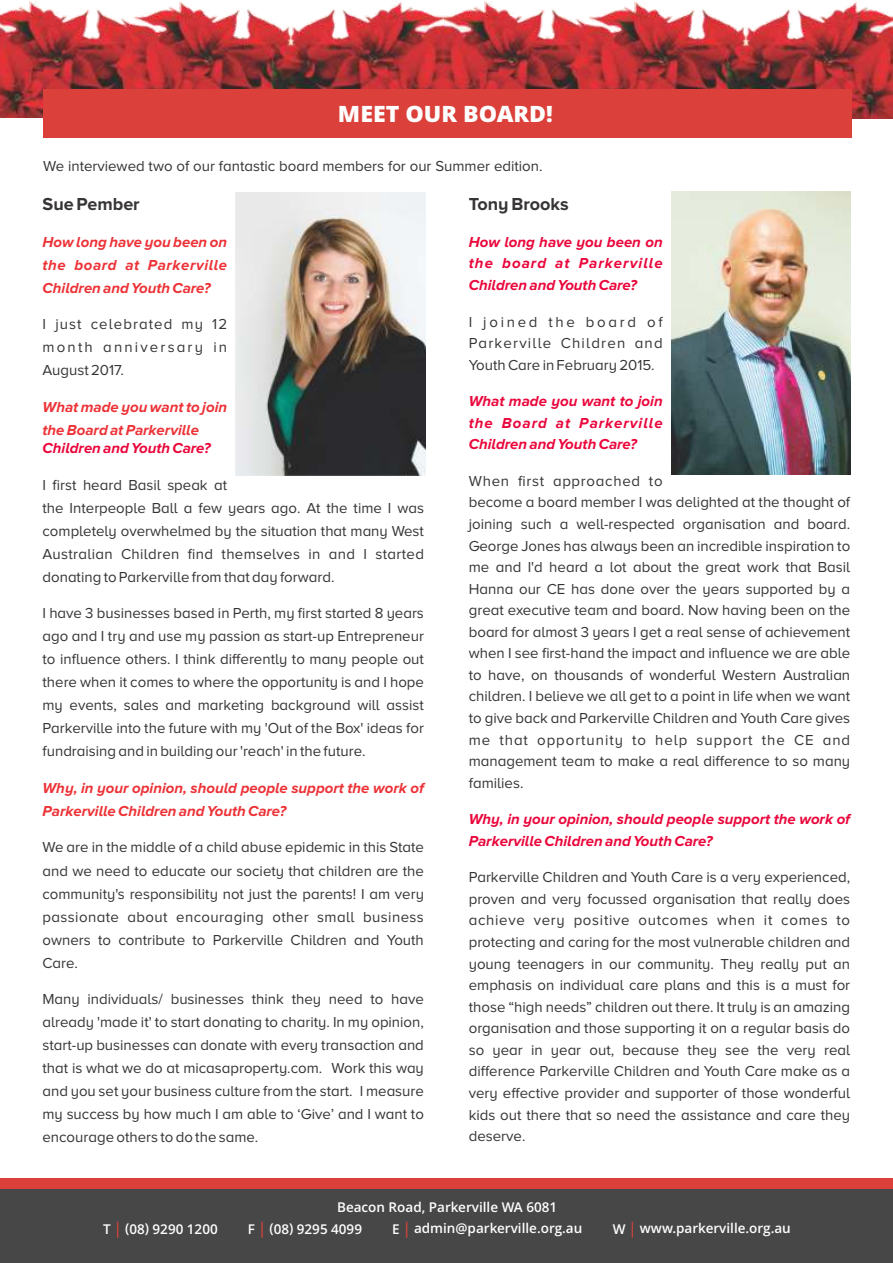
<style>
.page{position:relative;width:893px;height:1263px;background:#fff}
.page>*{position:absolute;margin:0;border:0;box-sizing:border-box;transform-origin:0 0}
.t1{font:800 22.5px "Open Sans";color:#fefefe}
.t2{font:700 18px "Proxima Nova A";color:#373435}
.t3{font:15px/21.6px "Proxima Nova A";color:#373435;text-align:justify}
.t4{font:italic 700 15px/21.6px "Proxima Nova A";color:#ea063b;text-align:justify}
.t5{font:italic 700 15px/23px "Proxima Nova A";color:#ed3237}
.t6{font:600 13.5px "Open Sans";color:#fefefe}
.s1{font-size:16.2px;color:#db413a}
</style>
<div class="page">
<img style="left:0;top:1px;width:444px;height:117px">
<img style="left:444px;top:1px;width:449px;height:117px">
<div style="left:0;top:1183px;width:893px;height:80px;background:#474748"></div>
<div style="left:0;top:1178px;width:893px;height:10px;background:#db413a"></div>
<div style="left:43px;top:89px;width:808px;height:49px;background:#db413a"></div>
<img style="left:236px;top:192px;width:189px;height:284px">
<img style="left:671px;top:192px;width:180px;height:283px">
<h1 class="t1" style="left:338px;top:104px;width:216px">MEET OUR BOARD!</h1>
<p class="t3" style="left:43px;top:156px;width:501px">We interviewed two of our fantastic board members for our Summer edition.</p>
<p class="t2" style="left:469px;top:196px;width:102px">Tony Brooks</p>
<p class="t4" style="left:469px;top:232px;width:195px">How long have you been on the board at Parkerville Children and Youth Care?</p>
<p class="t3" style="left:469px;top:311px;width:195px">I joined the board of Parkerville Children and Youth Care in February 2015.</p>
<p class="t4" style="left:469px;top:391px;width:195px">What made you want to join the Board at Parkerville Children and Youth Care?</p>
<p class="t3" style="left:469px;top:471px;width:383px;text-align:left">When first approached to<br>become a board member I was delighted at the thought of joining such a well-respected organisation and board.<br>George Jones has always been an incredible inspiration to me and I'd heard a lot about the great work that Basil Hanna our CE has done over the years supported by a great executive team and board. Now having been on the board for almost 3 years I get a real sense of achievement when I see first-hand the impact and influence we are able to have, on thousands of wonderful Western Australian children. I believe we all get to a point in life when we want to give back and Parkerville Children and Youth Care gives me that opportunity to help support the CE and management team to make a real difference to so many families.</p>
<p class="t4" style="left:469px;top:809px;width:383px">Why, in your opinion, should people support the work of<br>Parkerville Children and Youth Care?</p>
<p class="t3" style="left:469px;top:867px;width:383px">Parkerville Children and Youth Care is a very experienced, proven and very focussed organisation that really does achieve very positive outcomes when it comes to protecting and caring for the most vulnerable children and young teenagers in our community. They really put an emphasis on individual care plans and this is a must for those “high needs” children out there. It truly is an amazing organisation and those supporting it on a regular basis do so year in year out, because they see the very real difference Parkerville Children and Youth Care make as a very effective provider and supporter of those wonderful kids out there that so need the assistance and care they deserve.</p>
<p class="t2" style="left:43px;top:196px;width:99px">Sue Pember</p>
<p class="t5" style="left:43px;top:231px;width:186px;text-align:justify">How long have you been on the board at Parkerville Children and Youth Care?</p>
<p class="t3" style="left:43px;top:313px;width:186px;line-height:23px">I just celebrated my 12 month anniversary in August 2017.</p>
<p class="t5" style="left:43px;top:396px;width:186px">What made you want to join the Board at Parkerville</p>
<p class="t4" style="left:43px;top:438px;width:170px">Children and Youth Care?</p>
<p class="t3" style="left:43px;top:474px;width:383px;line-height:23px;text-align:left">I first heard Basil speak at<br>the Interpeople Ball a few years ago. At the time I was completely overwhelmed by the situation that many West Australian Children find themselves in and I started donating to Parkerville from that day forward.</p>
<p class="t3" style="left:43px;top:602px;width:383px;line-height:23px">I have 3 businesses based in Perth, my first started 8 years ago and I try and use my passion as start-up Entrepreneur to influence others. I think differently to many people out there when it comes to where the opportunity is and I hope my events, sales and marketing background will assist Parkerville into the future with my 'Out of the Box' ideas for fundraising and in building our 'reach' in the future.</p>
<p class="t5" style="left:43px;top:777px;width:383px">Why, in your opinion, should people support the work of<br>Parkerville Children and Youth Care?</p>
<p class="t3" style="left:42px;top:837px;width:383px;line-height:23px">We are in the middle of a child abuse epidemic in this State and we need to educate our society that children are the community's responsibility not just the parents! I am very passionate about encouraging other small business owners to contribute to Parkerville Children and Youth Care.</p>
<p class="t3" style="left:42px;top:988px;width:383px;line-height:23px">Many individuals/ businesses think they need to have already 'made it' to start donating to charity. In my opinion, start-up businesses can donate with every transaction and that is what we do at micasaproperty.com. Work this way and you set your business culture from the start. I measure my success by how much I am able to ‘Give’ and I want to encourage others to do the same.</p>
<p class="t6" style="left:337px;top:1202px;width:222px">Beacon Road, Parkerville WA 6081</p>
<p class="t6" style="left:103px;top:1223px;width:116px">T <span class="s1">|</span> (08) 9290 1200</p>
<p class="t6" style="left:248px;top:1223px;width:116px">F <span class="s1">|</span> (08) 9295 4099</p>
<p class="t6" style="left:392px;top:1222px;width:192px">E <span class="s1">|</span> admin@parkerville.org.au</p>
<p class="t6" style="left:613px;top:1222px;width:180px">W <span class="s1">|</span> www.parkerville.org.au</p>
</div>
